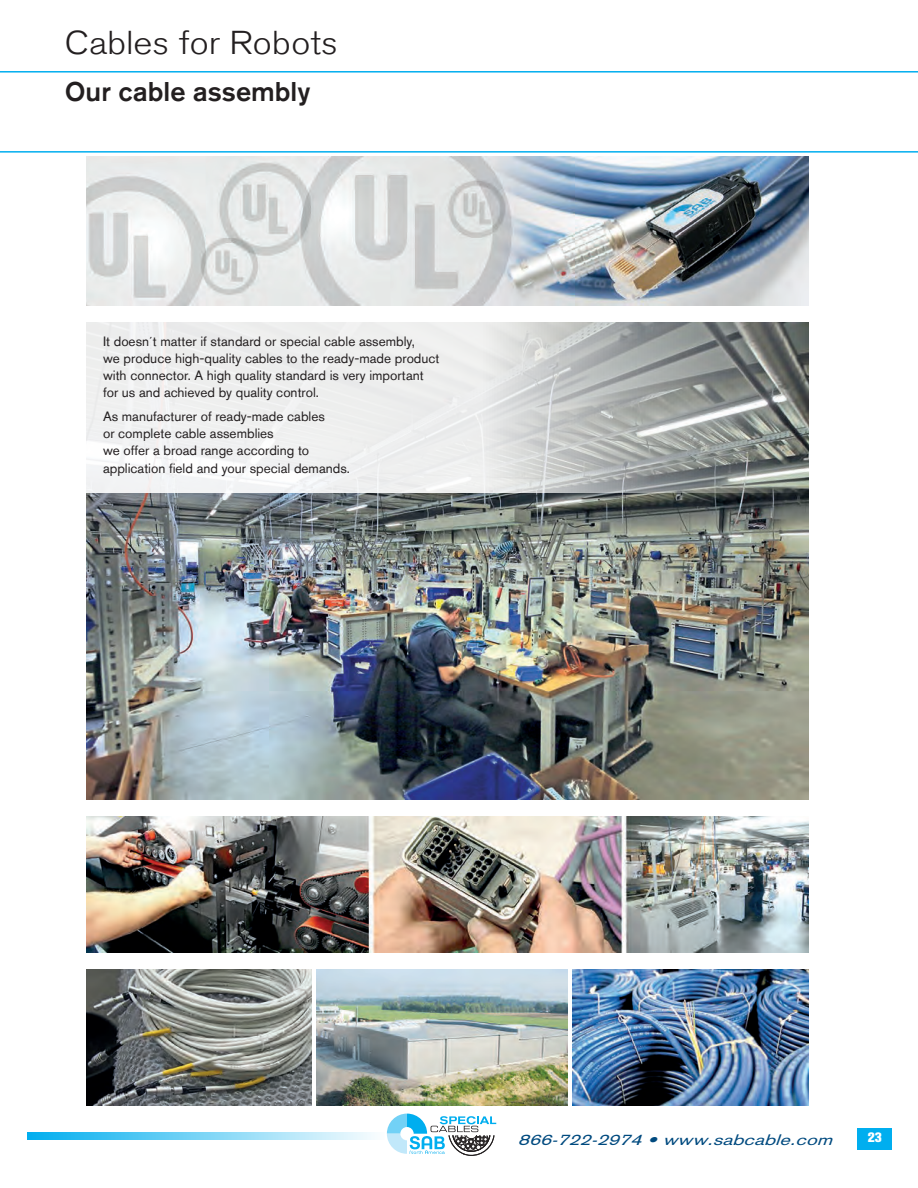
<style>
.page{position:relative;width:918px;height:1188px;background:#fff}
.page>*{position:absolute;margin:0;border:0;box-sizing:border-box;transform-origin:0 0}
.t1{font:300 33px "Akzidenz Grotesk Std";color:#231f20;scale:1.1 1}
.t2{font:500 27px "Akzidenz Grotesk Std";color:#231f20}
.t3{font:italic 15px "Akzidenz Grotesk";letter-spacing:.015em;color:#004a7f;scale:1.3 1}
.t4{font:13.5px/17.2px "Akzidenz Grotesk Std";color:#231f20}
.t5{font:800 13.5px "Akzidenz Grotesk BQ";color:#fff}
</style>
<div class="page">
<img style="left:86px;top:493px;width:723px;height:306px">
<img style="left:86px;top:816px;width:723px;height:136px">
<img style="left:86px;top:969px;width:225px;height:136px">
<img style="left:317px;top:969px;width:251px;height:136px">
<img style="left:572px;top:969px;width:237px;height:136px">
<img style="left:86px;top:157px;width:723px;height:149px">
<svg style="left:86px;top:322px;width:723px;height:171px"></svg>
<hr style="left:0;top:151px;width:918px;height:2px;background:#00aeef">
<hr style="left:0;top:71px;width:918px;height:2px;background:#00aeef">
<div style="left:857px;top:1128px;width:34px;height:21px;background:#00aeef"></div>
<svg style="left:387px;top:1114px;width:109px;height:42px"></svg>
<svg style="left:27px;top:1133px;width:347px;height:6px;background:#7ad4f6"></svg>
<p class="t1" style="left:65px;top:24px;width:250px">Cables for Robots</p>
<p class="t2" style="left:65px;top:75px;width:247px">Our cable assembly</p>
<p class="t4" style="left:103px;top:332px;width:338px">It doesn´t matter if standard or special cable assembly,<br>we produce high-quality cables to the ready-made product with connector. A high quality standard is very important for us and achieved by quality control.</p>
<p class="t4" style="left:103px;top:408px;width:248px">As manufacturer of ready-made cables<br>or complete cable assemblies<br>we offer a broad range according to application field and your special demands.</p>
<p class="t3" style="left:518px;top:1130px;width:243px">866-722-2974 • www.sabcable.com</p>
<p class="t5" style="left:868px;top:1130px;width:16px">23</p>
</div>
